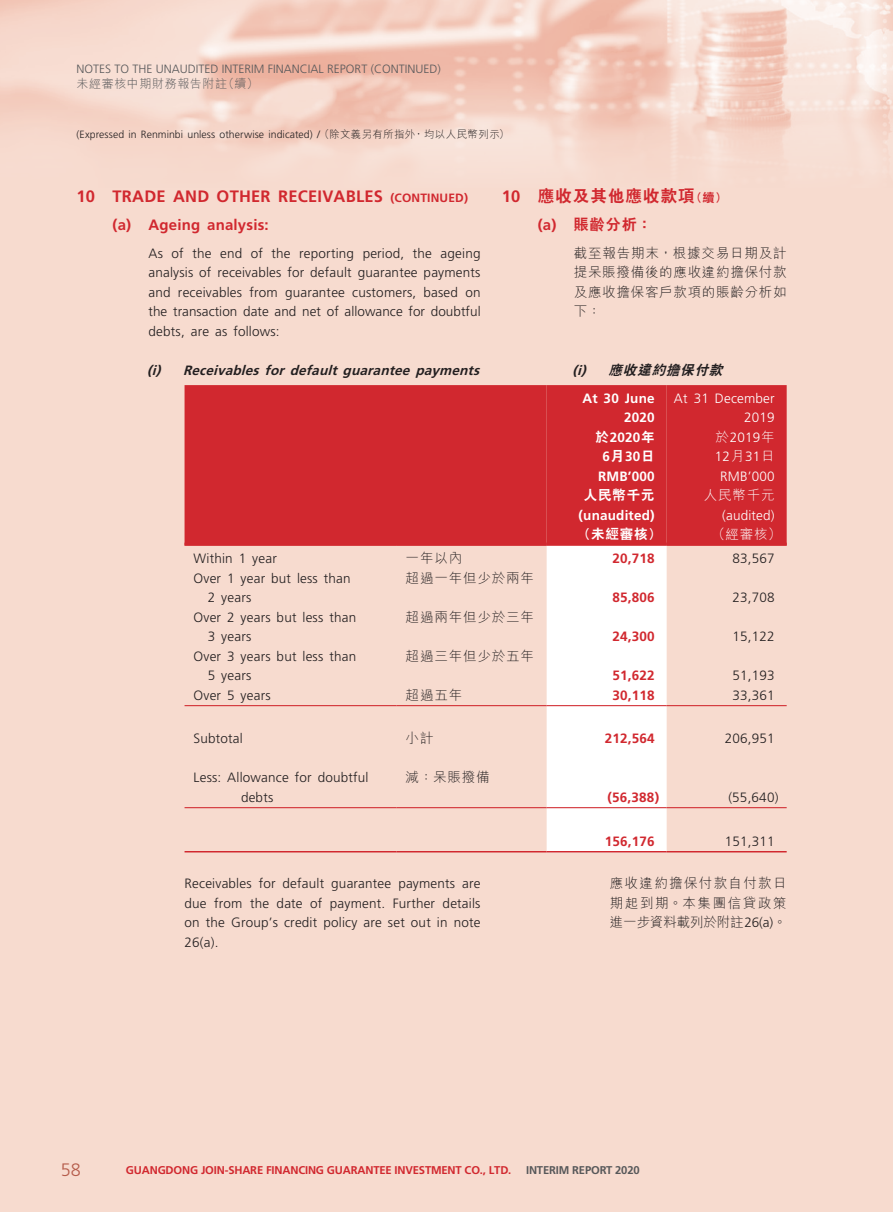
<style>
.page{position:relative;width:893px;height:1212px;background:#f7dbcf}
.page>*{position:absolute;margin:0;border:0;box-sizing:border-box;transform-origin:0 0}
.t1{font:300 18px "Frutiger LT Std";color:#b55b4a}
._03_H1{font:700 16.5px "Frutiger LT Std";letter-spacing:.015em;color:#d1282f}
._03_H1-2{font:800 16.5px "C Hei 2 HK";letter-spacing:.065em;color:#d1282f}
._04___H2{font:700 15px "Frutiger LT Std";letter-spacing:.015em;color:#d1282f}
._04___H2-2{font:800 15px "C Hei 2 HK";color:#d1282f}
._13_____P4{font:300 13.5px/19.5px "Frutiger LT Std";letter-spacing:.005em;color:#231f20;text-align:justify}
._15_Table_Stub{font:300 13.5px/19.5px "Frutiger LT Std";letter-spacing:.015em;color:#231f20}
._14_______P6{font:300 13.5px/19.5px "Frutiger LT Std";letter-spacing:.015em;color:#231f20;text-align:justify}
._01_Body_Text{font:700 13.5px "Frutiger LT Std";letter-spacing:.015em;color:#d1282f}
._01_Body_Text-2{font:300 13.5px "Frutiger LT Std";letter-spacing:.015em;color:#231f20}
._13_____P4-2{font:300 13.5px/19.5px "M Hei HK";letter-spacing:.055em;color:#231f20;text-align:justify}
._01_Body_Text-3{font:300 13.5px/19.5px "Frutiger LT Std";letter-spacing:.015em;color:#fff;text-align:right}
._15_Table_Stub-2{font:300 13.5px "M Hei HK";letter-spacing:.065em;color:#231f20}
._05_____H3{font:italic 700 13.5px "Frutiger LT Std";color:#231f20}
._01_Body_Text-4{font:700 13.5px/19.5px "Frutiger LT Std";letter-spacing:.015em;color:#fff;text-align:right}
._14_______P6-2{font:300 13.5px/19.5px "M Hei HK";letter-spacing:.1em;color:#231f20;text-align:justify}
._05_____H3-2{font:italic 800 13.5px "C Hei 2 HK";color:#231f20}
._01_Body_Text-5{font:800 13.5px "C Hei 2 HK";letter-spacing:.065em;color:#fff}
._01_Body_Text-6{font:300 13.5px "M Hei HK";letter-spacing:.065em;color:#fff}
.t2{font:300 12px "Frutiger LT Std";color:#57585a}
.t3{font:300 12px "M Hei HK";letter-spacing:.05em;color:#57585a}
.t4{font:700 11.25px "Frutiger LT Std";letter-spacing:-.015em;color:#d1282f}
.t5{font:700 11.25px "Frutiger LT Std";letter-spacing:-.015em;color:#57585a}
.t6{font:300 10.5px "Frutiger LT Std";letter-spacing:.005em;color:#231f20}
.s1{font-family:"M Hei HK"}
.s2{font-size:12px}
.s3{font-family:"Frutiger LT Std";font-weight:700}
.s4{font-family:"C Hei 2 HK";font-weight:800}
.s5{font-family:"Frutiger LT Std"}
</style>
<div class="page">
<img style="left:0;top:0;width:893px;height:164px">
<div style="left:185px;top:385px;width:602px;height:158px;background:#d1282f"></div>
<svg style="left:547px;top:385px;width:120px;height:466px;background:#efb5b7"></svg>
<hr style="left:185px;top:543px;width:212px;height:3px;background:#d1282f">
<hr style="left:397px;top:543px;width:150px;height:3px;background:#d1282f">
<hr style="left:547px;top:543px;width:120px;height:3px;background:#d1282f">
<hr style="left:667px;top:543px;width:120px;height:3px;background:#d1282f">
<hr style="left:185px;top:705px;width:212px;height:1px;background:#d1282f">
<hr style="left:397px;top:705px;width:150px;height:1px;background:#d1282f">
<hr style="left:547px;top:705px;width:120px;height:1px;background:#d1282f">
<hr style="left:667px;top:705px;width:120px;height:1px;background:#d1282f">
<hr style="left:185px;top:807px;width:212px;height:1px;background:#d1282f">
<hr style="left:397px;top:807px;width:150px;height:1px;background:#d1282f">
<hr style="left:547px;top:807px;width:120px;height:1px;background:#d1282f">
<hr style="left:667px;top:807px;width:120px;height:1px;background:#d1282f">
<hr style="left:185px;top:851px;width:212px;height:1px;background:#d1282f">
<hr style="left:397px;top:851px;width:150px;height:1px;background:#d1282f">
<hr style="left:547px;top:851px;width:120px;height:1px;background:#d1282f">
<hr style="left:667px;top:851px;width:120px;height:1px;background:#d1282f">
<p class="t2" style="left:77px;top:62px;width:366px">NOTES TO THE UNAUDITED INTERIM FINANCIAL REPORT (CONTINUED)</p>
<p class="t3" style="left:77px;top:75px;width:184px">未經審核中期財務報告附註（續）</p>
<p class="t6" style="left:77px;top:128px;width:434px">(Expressed in Renminbi unless otherwise indicated) / <span class="s1">（除文義另有所指外，均以人民幣列示）</span></p>
<p class="_03_H1" style="left:77px;top:186px;width:393px">10 TRADE AND OTHER RECEIVABLES <span class="s2">(CONTINUED)</span></p>
<p class="_04___H2" style="left:113px;top:216px;width:158px">(a) Ageing analysis:</p>
<p class="_13_____P4" style="left:149px;top:244px;width:334px">As of the end of the reporting period, the ageing analysis of receivables for default guarantee payments and receivables from guarantee customers, based on the transaction date and net of allowance for doubtful debts, are as follows:</p>
<p class="_05_____H3" style="left:147px;top:362px;width:338px">(i) Receivables for default guarantee payments</p>
<p class="_03_H1-2" style="left:502px;top:185px;width:227px"><span class="s3">10</span> 應收及其他應收款項<span class="s2">（續）</span></p>
<p class="_04___H2-2" style="left:538px;top:214px;width:116px"><span class="s3">(a)</span> 賬齡分析：</p>
<p class="_13_____P4-2" style="left:574px;top:243px;width:214px">截至報告期末，根據交易日期及計提呆賬撥備後的應收違約擔保付款及應收擔保客戶款項的賬齡分析如下：</p>
<p class="_05_____H3-2" style="left:572px;top:361px;width:156px"><span class="s3">(i)</span> 應收違約擔保付款</p>
<p class="_01_Body_Text-4" style="left:582px;top:388px;width:74px">At 30 June<br>2020</p>
<p class="_01_Body_Text-3" style="left:674px;top:389px;width:102px">At 31 December<br>2019</p>
<p class="_01_Body_Text-4" style="left:595px;top:427px;width:61px;text-align:center"><span class="s4">於</span>2020<span class="s4">年<br></span>6<span class="s4">月</span>30<span class="s4">日</span></p>
<p class="_01_Body_Text-3" style="left:715px;top:428px;width:61px;text-align:left"><span class="s1">於</span>2019<span class="s1">年<br></span>12<span class="s1">月</span>31<span class="s1">日</span></p>
<p class="_01_Body_Text-4" style="left:598px;top:466px;width:58px">RMB’000</p>
<p class="_01_Body_Text-3" style="left:720px;top:467px;width:56px">RMB’000</p>
<p class="_01_Body_Text-5" style="left:584px;top:486px;width:72px">人民幣千元</p>
<p class="_01_Body_Text-6" style="left:704px;top:486px;width:72px">人民幣千元</p>
<p class="_01_Body_Text-4" style="left:578px;top:505px;width:78px">(unaudited)</p>
<p class="_01_Body_Text-3" style="left:722px;top:506px;width:54px">(audited)</p>
<p class="_01_Body_Text-5" style="left:577px;top:525px;width:85px">（未經審核）</p>
<p class="_01_Body_Text-6" style="left:712px;top:525px;width:71px">（經審核）</p>
<p class="_15_Table_Stub" style="left:194px;top:549px;width:85px">Within 1 year</p>
<p class="_15_Table_Stub-2" style="left:406px;top:549px;width:58px">一年以內</p>
<p class="_01_Body_Text" style="left:612px;top:551px;width:44px">20,718</p>
<p class="_01_Body_Text-2" style="left:732px;top:551px;width:44px">83,567</p>
<p class="_15_Table_Stub" style="left:208px;top:569px;width:144px;text-indent:-14px">Over 1 year but less than<br>2 years</p>
<p class="_15_Table_Stub-2" style="left:406px;top:568px;width:130px">超過一年但少於兩年</p>
<p class="_01_Body_Text" style="left:612px;top:590px;width:44px">85,806</p>
<p class="_01_Body_Text-2" style="left:732px;top:590px;width:44px">23,708</p>
<p class="_15_Table_Stub" style="left:208px;top:608px;width:150px;text-indent:-14px">Over 2 years but less than<br>3 years</p>
<p class="_15_Table_Stub-2" style="left:406px;top:607px;width:130px">超過兩年但少於三年</p>
<p class="_15_Table_Stub" style="left:208px;top:647px;width:150px;text-indent:-14px">Over 3 years but less than<br>5 years</p>
<p class="_15_Table_Stub-2" style="left:406px;top:646px;width:130px">超過三年但少於五年</p>
<p class="_01_Body_Text" style="left:612px;top:629px;width:44px">24,300</p>
<p class="_01_Body_Text-2" style="left:732px;top:629px;width:44px">15,122</p>
<p class="_01_Body_Text" style="left:612px;top:668px;width:44px">51,622</p>
<p class="_01_Body_Text-2" style="left:732px;top:668px;width:44px">51,193</p>
<p class="_15_Table_Stub" style="left:194px;top:686px;width:79px">Over 5 years</p>
<p class="_15_Table_Stub-2" style="left:406px;top:685px;width:58px">超過五年</p>
<p class="_01_Body_Text" style="left:612px;top:687px;width:44px">30,118</p>
<p class="_01_Body_Text-2" style="left:732px;top:688px;width:44px">33,361</p>
<p class="_15_Table_Stub" style="left:194px;top:729px;width:51px">Subtotal</p>
<p class="_15_Table_Stub-2" style="left:406px;top:729px;width:29px">小計</p>
<p class="_01_Body_Text" style="left:605px;top:731px;width:51px">212,564</p>
<p class="_01_Body_Text-2" style="left:725px;top:731px;width:51px">206,951</p>
<p class="_15_Table_Stub" style="left:241px;top:768px;width:129px;text-indent:-47px">Less: Allowance for doubtful debts</p>
<p class="_15_Table_Stub-2" style="left:406px;top:768px;width:85px">減：呆賬撥備</p>
<p class="_01_Body_Text" style="left:608px;top:789px;width:53px">(56,388)</p>
<p class="_01_Body_Text-2" style="left:728px;top:790px;width:52px">(55,640)</p>
<p class="_01_Body_Text" style="left:605px;top:833px;width:51px">156,176</p>
<p class="_01_Body_Text-2" style="left:725px;top:833px;width:51px">151,311</p>
<p class="_14_______P6" style="left:185px;top:874px;width:298px">Receivables for default guarantee payments are due from the date of payment. Further details on the Group’s credit policy are set out in note 26(a).</p>
<p class="_14_______P6-2" style="left:610px;top:873px;width:178px">應收違約擔保付款自付款日期起到期。本集團信貸政策進一步資料載列於附註<span class="s5">26(a)</span>。</p>
<h1 class="t1" style="left:61px;top:1159px;width:21px">58</h1>
<p class="t4" style="left:126px;top:1163px;width:387px">GUANGDONG JOIN-SHARE FINANCING GUARANTEE INVESTMENT CO., LTD.</p>
<p class="t5" style="left:526px;top:1163px;width:115px">INTERIM REPORT 2020</p>
</div>
